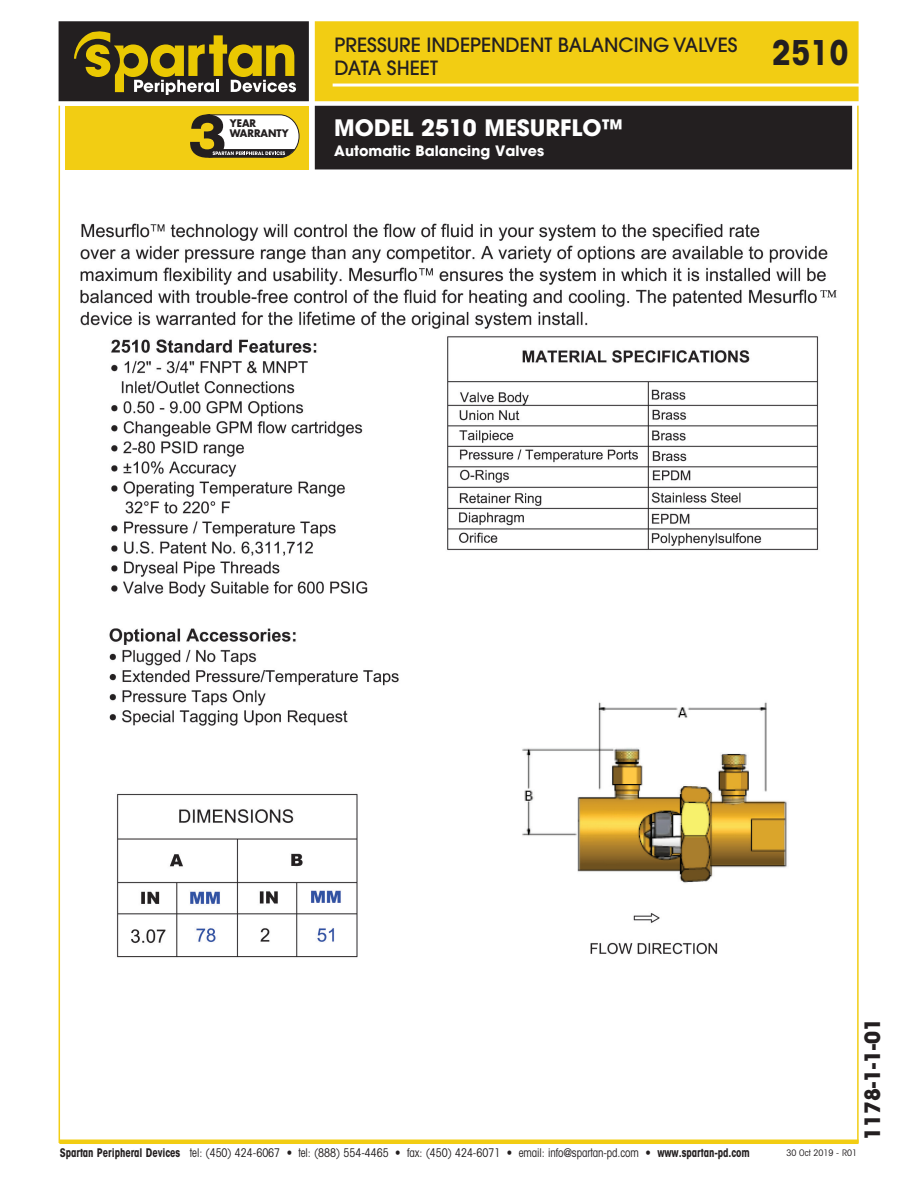
<style>
.page{position:relative;width:918px;height:1188px;background:#fff}
.page>*{position:absolute;margin:0;border:0;box-sizing:border-box;transform-origin:0 0}
.t1{font:700 condensed 34.5px "Avant Garde";color:#231f20}
.t2{font:700 22.5px "Avant Garde";color:#fff}
.t3{font:700 21px "Avant Garde";color:#231f20}
.t4{font:500 19.5px/22.5px "Avant Garde";color:#231f20}
.t5{font:700 14.25px "Avant Garde";color:#fff}
.t6{font:condensed 12px "Avant Garde";letter-spacing:-.005em;color:#231f20;scale:.9 1}
.t7{font:700 10.2px/10.2px "Futura";color:#231f20;scale:.95 1}
.t8{font:condensed 9px "Avant Garde";color:#231f20}
.s1{font-weight:700}
</style>
<div class="page">
<div style="left:316px;top:107px;width:535px;height:62px;background:#231f20"></div>
<div style="left:315px;top:106px;width:537px;height:63px;border:2px solid #231f20"></div>
<div style="left:66px;top:106px;width:243px;height:63px;background:#f2cd13"></div>
<div style="left:315px;top:21px;width:544px;height:80px;background:#f2cd13;border:3px solid #f2cd13"></div>
<hr style="left:857px;top:106px;width:2px;height:1037px;background:#f2cd13">
<hr style="left:59px;top:106px;width:1px;height:1037px;background:#f2cd13">
<hr style="left:59px;top:1140px;width:800px;height:4px;background:#f2cd13">
<div style="left:60px;top:23px;width:247px;height:77px;background:#231f20"></div>
<div style="left:59px;top:21px;width:250px;height:80px;border:3px solid #231f20"></div>
<hr style="left:333px;top:84px;width:527px;height:3px;background:#fff">
<svg style="left:74px;top:31px;width:222px;height:64px"></svg>
<svg style="left:190px;top:114px;width:110px;height:44px;background:#bab396"></svg>
<img style="left:80px;top:223px;width:757px;height:735px">
<p class="t7" style="left:230px;top:118px;width:63px">YEAR<br>WARRANTY</p>
<h3 class="t4" style="left:335px;top:34px;width:405px">PRESSURE INDEPENDENT BALANCING VALVES<br>DATA SHEET</h3>
<h2 class="t2" style="left:334px;top:113px;width:291px">MODEL 2510 MESURFLO™</h2>
<p class="t5" style="left:334px;top:142px;width:211px">Automatic Balancing Valves</p>
<h1 class="t1" style="left:772px;top:30px;width:78px">2510</h1>
<p class="t6" style="left:60px;top:1145px;width:768px"><span class="s1">Spartan Peripheral Devices</span> tel: (450) 424-6067 • tel: (888) 554-4465 • fax: (450) 424-6071 • email: info@spartan-pd.com • <span class="s1">www.spartan-pd.com</span></p>
<p class="t8" style="left:787px;top:1147px;width:72px">30 Oct 2019 - R01</p>
<h3 class="t3" style="left:859px;top:1140px;width:123px;rotate:-90deg">1178-1-1-01</h3>
</div>
